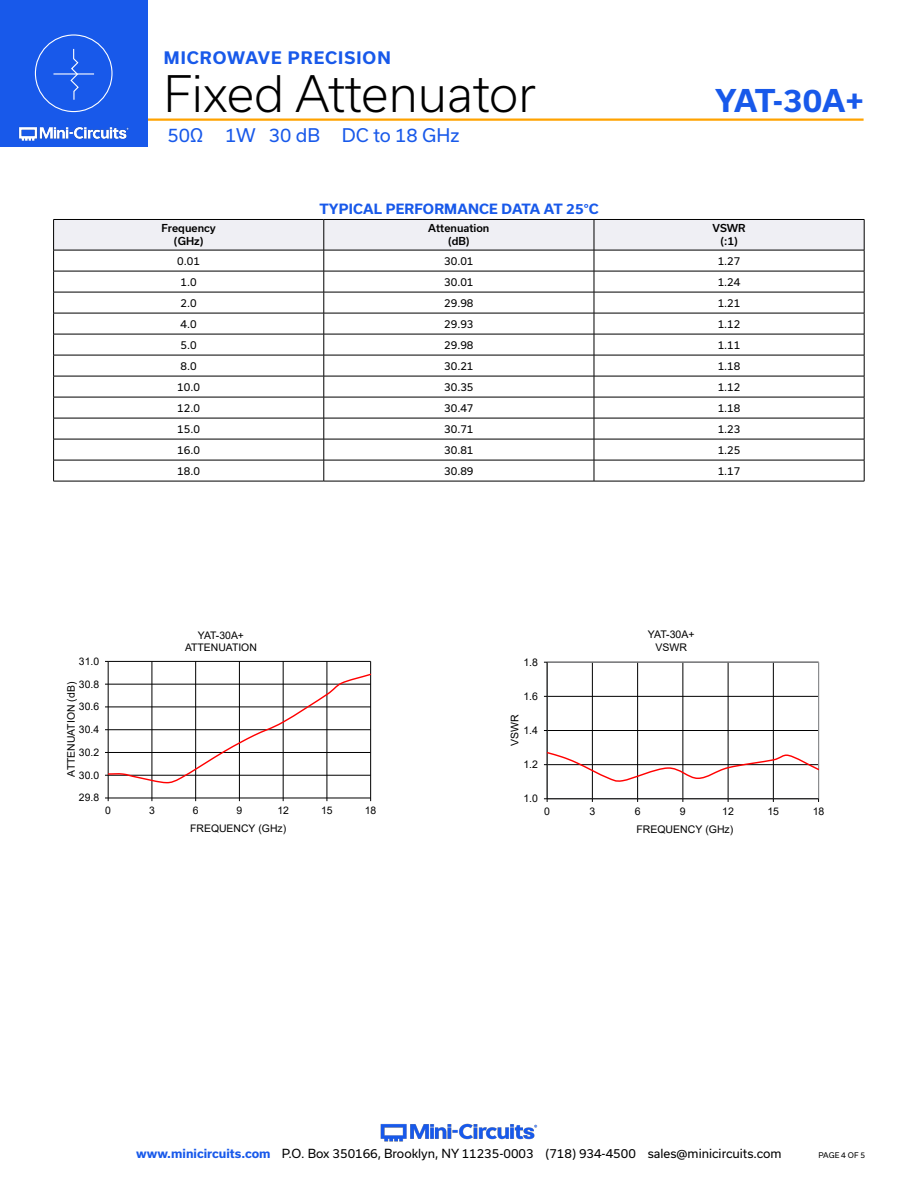
<style>
.page{position:relative;width:918px;height:1188px;background:#fff}
.page>*{position:absolute;margin:0;border:0;box-sizing:border-box;transform-origin:0 0}
.t1{font:300 48px "Usual";color:#000}
.t2{font:700 30px "Usual";letter-spacing:-.045em;color:#1859ea}
.t3{font:18px "Usual";color:#1859ea}
.t4{font:700 16.5px "Usual";letter-spacing:.065em;color:#1859ea}
.Blue_Headers{font:700 13.5px "Usual";letter-spacing:.015em;color:#1859ea}
.t5{font:12px "Usual";color:#000}
.Table_Body_Center{font:10.5px "Usual";color:#000}
.t6{font:10.5px/12.1px "Arial";color:#000;text-align:center}
.Table_Header_Center{font:500 10.5px "Usual";color:#000}
.t7{font:10.35px/12px "Arial";color:#000;text-align:center}
.t8{font:7.5px "Usual";color:#000}
.s1{font-weight:700;color:#1859ea}
</style>
<div class="page">
<hr style="left:131px;top:118px;width:733px;height:3px;background:#ffa300">
<div style="left:0;top:0;width:147px;height:147px;background:#1859ea"></div>
<img style="left:18px;top:120px;width:131px;height:25px">
<div style="left:35px;top:34px;width:78px;height:78px;border:1px solid #fff;border-radius:50%"></div>
<hr style="left:53px;top:73px;width:41px;height:2px;background:#fff">
<svg style="left:70px;top:48px;width:10px;height:52px"></svg>
<img style="left:380px;top:1123px;width:158px;height:19px">
<hr style="left:108px;top:661px;width:263px;height:1px;background:#000">
<hr style="left:152px;top:661px;width:1px;height:137px;background:#000">
<hr style="left:195px;top:661px;width:1px;height:137px;background:#000">
<hr style="left:239px;top:661px;width:1px;height:137px;background:#000">
<hr style="left:283px;top:661px;width:1px;height:137px;background:#000">
<hr style="left:327px;top:661px;width:1px;height:137px;background:#000">
<hr style="left:370px;top:661px;width:1px;height:137px;background:#000">
<hr style="left:108px;top:661px;width:1px;height:137px;background:#000">
<hr style="left:108px;top:798px;width:263px;height:1px;background:#000">
<svg style="left:105px;top:673px;width:266px;height:111px"></svg>
<hr style="left:547px;top:730px;width:272px;height:1px;background:#000">
<hr style="left:547px;top:696px;width:272px;height:1px;background:#000">
<hr style="left:592px;top:662px;width:1px;height:137px;background:#000">
<hr style="left:637px;top:662px;width:1px;height:137px;background:#000">
<hr style="left:683px;top:662px;width:1px;height:137px;background:#000">
<hr style="left:728px;top:662px;width:1px;height:137px;background:#000">
<hr style="left:773px;top:662px;width:1px;height:137px;background:#000">
<div style="left:547px;top:662px;width:272px;height:137px;border:1px solid #949698"></div>
<hr style="left:547px;top:662px;width:1px;height:137px;background:#000">
<hr style="left:547px;top:799px;width:272px;height:1px;background:#000">
<svg style="left:544px;top:751px;width:275px;height:31px"></svg>
<svg style="left:53px;top:219px;width:812px;height:262px"></svg>
<hr style="left:53px;top:481px;width:271px;height:1px;background:#000">
<hr style="left:324px;top:481px;width:270px;height:1px;background:#000">
<hr style="left:594px;top:481px;width:270px;height:1px;background:#000">
<h3 class="t4" style="left:164px;top:49px;width:228px">MICROWAVE PRECISION</h3>
<h1 class="t1" style="left:164px;top:66px;width:374px">Fixed Attenuator</h1>
<h3 class="t3" style="left:167px;top:125px;width:294px">50Ω 1W 30 dB DC to 18 GHz</h3>
<p class="Table_Header_Center" style="left:161px;top:222px;width:56px">Frequency</p>
<p class="Table_Header_Center" style="left:174px;top:235px;width:31px">(GHz)</p>
<p class="Blue_Headers" style="left:319px;top:201px;width:281px">TYPICAL PERFORMANCE DATA AT 25°C</p>
<p class="Table_Header_Center" style="left:428px;top:222px;width:63px">Attenuation</p>
<p class="Table_Header_Center" style="left:448px;top:235px;width:23px">(dB)</p>
<h2 class="t2" style="left:715px;top:83px;width:150px">YAT-30A+</h2>
<p class="Table_Header_Center" style="left:712px;top:222px;width:35px">VSWR</p>
<p class="Table_Header_Center" style="left:720px;top:235px;width:19px">(:1)</p>
<p class="Table_Body_Center" style="left:177px;top:255px;width:24px">0.01</p>
<p class="Table_Body_Center" style="left:444px;top:255px;width:31px">30.01</p>
<p class="Table_Body_Center" style="left:718px;top:255px;width:24px">1.27</p>
<p class="Table_Body_Center" style="left:181px;top:276px;width:18px">1.0</p>
<p class="Table_Body_Center" style="left:444px;top:276px;width:31px">30.01</p>
<p class="Table_Body_Center" style="left:718px;top:276px;width:24px">1.24</p>
<p class="Table_Body_Center" style="left:181px;top:297px;width:18px">2.0</p>
<p class="Table_Body_Center" style="left:444px;top:297px;width:31px">29.98</p>
<p class="Table_Body_Center" style="left:718px;top:297px;width:24px">1.21</p>
<p class="Table_Body_Center" style="left:181px;top:318px;width:18px">4.0</p>
<p class="Table_Body_Center" style="left:444px;top:318px;width:31px">29.93</p>
<p class="Table_Body_Center" style="left:718px;top:318px;width:24px">1.12</p>
<p class="Table_Body_Center" style="left:181px;top:339px;width:18px">5.0</p>
<p class="Table_Body_Center" style="left:444px;top:339px;width:31px">29.98</p>
<p class="Table_Body_Center" style="left:718px;top:339px;width:24px">1.11</p>
<p class="Table_Body_Center" style="left:181px;top:360px;width:18px">8.0</p>
<p class="Table_Body_Center" style="left:444px;top:360px;width:31px">30.21</p>
<p class="Table_Body_Center" style="left:718px;top:360px;width:24px">1.18</p>
<p class="Table_Body_Center" style="left:177px;top:381px;width:24px">10.0</p>
<p class="Table_Body_Center" style="left:444px;top:381px;width:31px">30.35</p>
<p class="Table_Body_Center" style="left:718px;top:381px;width:24px">1.12</p>
<p class="Table_Body_Center" style="left:177px;top:402px;width:24px">12.0</p>
<p class="Table_Body_Center" style="left:444px;top:402px;width:31px">30.47</p>
<p class="Table_Body_Center" style="left:718px;top:402px;width:24px">1.18</p>
<p class="Table_Body_Center" style="left:177px;top:423px;width:24px">15.0</p>
<p class="Table_Body_Center" style="left:444px;top:423px;width:31px">30.71</p>
<p class="Table_Body_Center" style="left:718px;top:423px;width:24px">1.23</p>
<p class="Table_Body_Center" style="left:177px;top:444px;width:24px">16.0</p>
<p class="Table_Body_Center" style="left:444px;top:444px;width:31px">30.81</p>
<p class="Table_Body_Center" style="left:718px;top:444px;width:24px">1.25</p>
<p class="Table_Body_Center" style="left:177px;top:465px;width:24px">18.0</p>
<p class="Table_Body_Center" style="left:444px;top:465px;width:31px">30.89</p>
<p class="Table_Body_Center" style="left:718px;top:465px;width:24px">1.17</p>
<p class="t7" style="left:79px;top:655px;width:22px">31.0</p>
<p class="t7" style="left:79px;top:678px;width:22px">30.8</p>
<p class="t7" style="left:65px;top:777px;width:96px;rotate:-90deg">ATTENUATION (dB)</p>
<p class="t7" style="left:79px;top:701px;width:22px">30.6</p>
<p class="t7" style="left:79px;top:723px;width:22px">30.4</p>
<p class="t7" style="left:79px;top:746px;width:22px">30.2</p>
<p class="t7" style="left:79px;top:769px;width:22px">30.0</p>
<p class="t7" style="left:79px;top:792px;width:22px">29.8</p>
<p class="t7" style="left:185px;top:629px;width:73px">YAT-30A+<br>ATTENUATION</p>
<p class="t7" style="left:105px;top:804px;width:7px">0</p>
<p class="t7" style="left:149px;top:804px;width:7px">3</p>
<p class="t7" style="left:193px;top:804px;width:7px">6</p>
<p class="t7" style="left:237px;top:804px;width:7px">9</p>
<p class="t7" style="left:277px;top:804px;width:13px">12</p>
<p class="t7" style="left:321px;top:804px;width:13px">15</p>
<p class="t7" style="left:365px;top:804px;width:13px">18</p>
<p class="t7" style="left:190px;top:822px;width:97px">FREQUENCY (GHz)</p>
<p class="t6" style="left:523px;top:656px;width:16px">1.8</p>
<p class="t6" style="left:523px;top:690px;width:16px">1.6</p>
<p class="t6" style="left:509px;top:746px;width:33px;rotate:-90deg">VSWR</p>
<p class="t6" style="left:523px;top:724px;width:16px">1.4</p>
<p class="t6" style="left:523px;top:758px;width:16px">1.2</p>
<p class="t6" style="left:523px;top:792px;width:16px">1.0</p>
<p class="t6" style="left:648px;top:629px;width:48px">YAT-30A+<br>VSWR</p>
<p class="t6" style="left:544px;top:805px;width:7px">0</p>
<p class="t6" style="left:589px;top:805px;width:7px">3</p>
<p class="t6" style="left:635px;top:805px;width:7px">6</p>
<p class="t6" style="left:680px;top:805px;width:7px">9</p>
<p class="t6" style="left:722px;top:805px;width:13px">12</p>
<p class="t6" style="left:767px;top:805px;width:13px">15</p>
<p class="t6" style="left:813px;top:805px;width:13px">18</p>
<p class="t6" style="left:636px;top:823px;width:98px">FREQUENCY (GHz)</p>
<p class="t5" style="left:136px;top:1146px;width:647px"><span class="s1">www.minicircuits.com</span> P.O. Box 350166, Brooklyn, NY 11235-0003 (718) 934-4500 sales@minicircuits.com</p>
<p class="t8" style="left:819px;top:1151px;width:48px">PAGE 4 OF 5</p>
</div>
